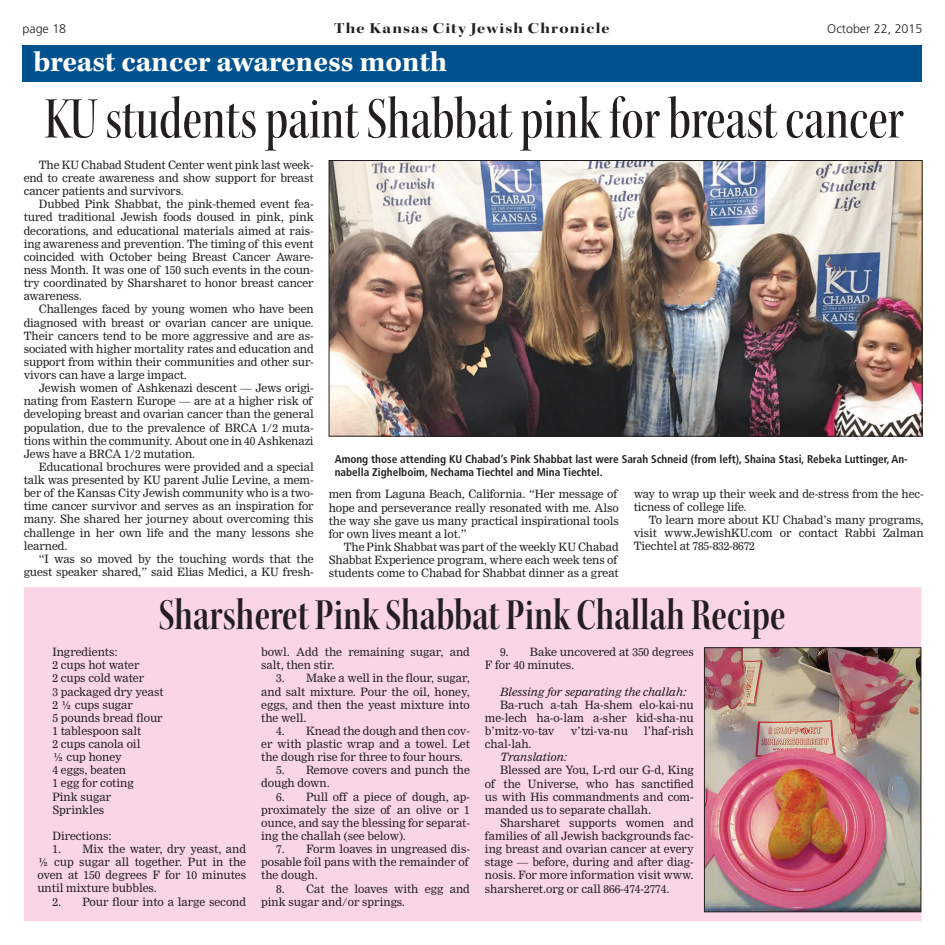
<style>
.page{position:relative;width:945px;height:945px;background:#fff}
.page>*{position:absolute;margin:0;border:0;box-sizing:border-box;transform-origin:0 0}
.t1{font:61.25px "Kepler Std Medium Cn Disp";color:#231f20}
.t2{font:46.25px "Kepler Std Semibold Cn Disp";letter-spacing:.005em;color:#231f20}
.t3{font:700 30px "Kepler Std";letter-spacing:-.005em;color:#fff}
.t4{font:15px "Kepler Std Bold Ext Disp";letter-spacing:.08em;color:#231f20}
.t5{font:300 12.5px "Frutiger LT Std";color:#231f20}
.t6{font:11.25px/13.1px "Nimrod MT Std";letter-spacing:-.005em;color:#231f20;text-align:justify}
.t7{font:700 condensed 11.25px/13.1px "Frutiger LT Std";color:#231f20}
.t8{font:italic 11.25px "Nimrod MT Std";letter-spacing:-.005em;color:#231f20}
</style>
<div class="page">
<div style="left:22px;top:586px;width:900px;height:336px;background:#fad5e5;border:1px solid #fff"></div>
<div style="left:22px;top:45px;width:900px;height:36px;background:#00528f"></div>
<img style="left:706px;top:649px;width:213px;height:261px">
<div style="left:704px;top:647px;width:217px;height:265px;border:1px solid #231f20"></div>
<img style="left:331px;top:162px;width:589px;height:273px">
<div style="left:329px;top:160px;width:593px;height:277px;border:1px solid #231f20"></div>
<p class="t5" style="left:22px;top:22px;width:45px">page 18</p>
<h3 class="t4" style="left:334px;top:19px;width:277px">The Kansas City Jewish Chronicle</h3>
<p class="t5" style="left:827px;top:22px;width:97px">October 22, 2015</p>
<h3 class="t3" style="left:33px;top:45px;width:415px">breast cancer awareness month</h3>
<h1 class="t1" style="left:44px;top:85px;width:861px">KU students paint Shabbat pink for breast cancer</h1>
<p class="t6" style="left:24px;top:158px;width:292px;text-indent:15px">The KU Chabad Student Center went pink last week&shy;end to create awareness and show support for breast cancer patients and survivors.</p>
<p class="t6" style="left:24px;top:198px;width:292px;text-indent:15px">Dubbed Pink Shabbat, the pink-themed event fea&shy;tured traditional Jewish foods doused in pink, pink decorations, and educational materials aimed at rais&shy;ing awareness and prevention. The timing of this event coincided with October being Breast Cancer Aware&shy;ness Month. It was one of 150 such events in the coun&shy;try coordinated by Sharsharet to honor breast cancer awareness.</p>
<p class="t6" style="left:24px;top:303px;width:292px;text-indent:15px">Challenges faced by young women who have been diagnosed with breast or ovarian cancer are unique.<br>Their cancers tend to be more aggressive and are as&shy;sociated with higher mortality rates and education and support from within their communities and other sur&shy;vivors can have a large impact.</p>
<p class="t6" style="left:24px;top:382px;width:292px;text-indent:15px">Jewish women of Ashkenazi descent — Jews origi&shy;nating from Eastern Europe — are at a higher risk of developing breast and ovarian cancer than the general population, due to the prevalence of BRCA 1/2 muta&shy;tions within the community. About one in 40 Ashkenazi Jews have a BRCA 1/2 mutation.</p>
<p class="t6" style="left:24px;top:460px;width:292px;text-indent:15px">Educational brochures were provided and a special talk was presented by KU parent Julie Levine, a mem&shy;ber of the Kansas City Jewish community who is a two&shy;time cancer survivor and serves as an inspiration for many. She shared her journey about overcoming this challenge in her own life and the many lessons she learned.</p>
<p class="t6" style="left:24px;top:552px;width:292px;text-align:right">“I was so moved by the touching words that the guest speaker shared,” said Elias Medici, a KU fresh-</p>
<p class="t7" style="left:335px;top:452px;width:575px">Among those attending KU Chabad’s Pink Shabbat last were Sarah Schneid (from left), Shaina Stasi, Rebeka Luttinger, An&shy;nabella Zighelboim, Nechama Tiechtel and Mina Tiechtel.</p>
<p class="t6" style="left:634px;top:487px;width:291px">way to wrap up their week and de-stress from the hec&shy;ticness of college life.</p>
<p class="t6" style="left:634px;top:514px;width:292px;text-indent:15px">To learn more about KU Chabad’s many programs, visit www.JewishKU.com or contact Rabbi Zalman Tiechtel at 785-832-8672</p>
<p class="t6" style="left:329px;top:488px;width:292px">men from Laguna Beach, California. “Her message of hope and perseverance really resonated with me. Also the way she gave us many practical inspirational tools for own lives meant a lot.”</p>
<p class="t6" style="left:329px;top:540px;width:291px;text-indent:15px">The Pink Shabbat was part of the weekly KU Chabad Shabbat Experience program, where each week tens of students come to Chabad for Shabbat dinner as a great</p>
<h2 class="t2" style="left:159px;top:590px;width:628px">Sharsheret Pink Shabbat Pink Challah Recipe</h2>
<p class="t6" style="left:52px;top:646px;width:113px;text-align:left">Ingredients:<br>2 cups hot water<br>2 cups cold water<br>3 packaged dry yeast<br>2 ½ cups sugar<br>5 pounds bread flour<br>1 tablespoon salt<br>2 cups canola oil<br>½ cup honey<br>4 eggs, beaten<br>1 egg for coting<br>Pink sugar<br>Sprinkles</p>
<p class="t6" style="left:52px;top:829px;width:61px">Directions:</p>
<p class="t6" style="left:37px;top:843px;width:210px;text-indent:15px">1. Mix the water, dry yeast, and ½ cup sugar all together. Put in the oven at 150 degrees F for 10 minutes until mixture bubbles.</p>
<p class="t6" style="left:52px;top:895px;width:195px">2. Pour flour into a large second</p>
<p class="t6" style="left:261px;top:646px;width:210px">bowl. Add the remaining sugar, and salt, then stir.</p>
<p class="t6" style="left:261px;top:672px;width:210px;text-indent:15px">3. Make a well in the flour, sugar, and salt mixture. Pour the oil, honey, eggs, and then the yeast mixture into the well.</p>
<p class="t6" style="left:261px;top:724px;width:210px;text-indent:15px">4. Knead the dough and then cov&shy;er with plastic wrap and a towel. Let the dough rise for three to four hours.</p>
<p class="t6" style="left:261px;top:764px;width:210px;text-indent:15px">5. Remove covers and punch the dough down.</p>
<p class="t6" style="left:261px;top:790px;width:210px;text-indent:15px">6. Pull off a piece of dough, ap&shy;proximately the size of an olive or 1 ounce, and say the blessing for separat&shy;ing the challah (see below).</p>
<p class="t6" style="left:261px;top:843px;width:210px;text-indent:15px">7. Form loaves in ungreased dis&shy;posable foil pans with the remainder of the dough.</p>
<p class="t6" style="left:261px;top:882px;width:210px;text-indent:15px">8. Cat the loaves with egg and pink sugar and/or springs.</p>
<p class="t6" style="left:485px;top:646px;width:210px;text-indent:15px">9. Bake uncovered at 350 degrees<br>F for 40 minutes.</p>
<p class="t8" style="left:500px;top:685px;width:188px">Blessing for separating the challah:</p>
<p class="t6" style="left:485px;top:698px;width:210px;text-indent:15px">Ba-ruch a-tah Ha-shem elo-kai-nu me-lech ha-o-lam a-sher kid-sha-nu b’mitz-vo-tav</p>
<p class="t6" style="left:571px;top:725px;width:59px">v’tzi-va-nu</p>
<p class="t6" style="left:644px;top:725px;width:51px">l’haf-rish</p>
<p class="t6" style="left:485px;top:738px;width:48px">chal-lah.</p>
<p class="t8" style="left:500px;top:751px;width:68px">Translation:</p>
<p class="t6" style="left:485px;top:764px;width:210px;text-indent:15px">Blessed are You, L-rd our G-d, King of the Universe, who has sanctified us with His commandments and com&shy;manded us to separate challah.</p>
<p class="t6" style="left:485px;top:816px;width:210px;text-indent:15px">Sharsharet supports women and families of all Jewish backgrounds fac&shy;ing breast and ovarian cancer at every stage — before, during and after diag&shy;nosis. For more information visit www. sharsheret.org or call 866-474-2774.</p>
</div>
